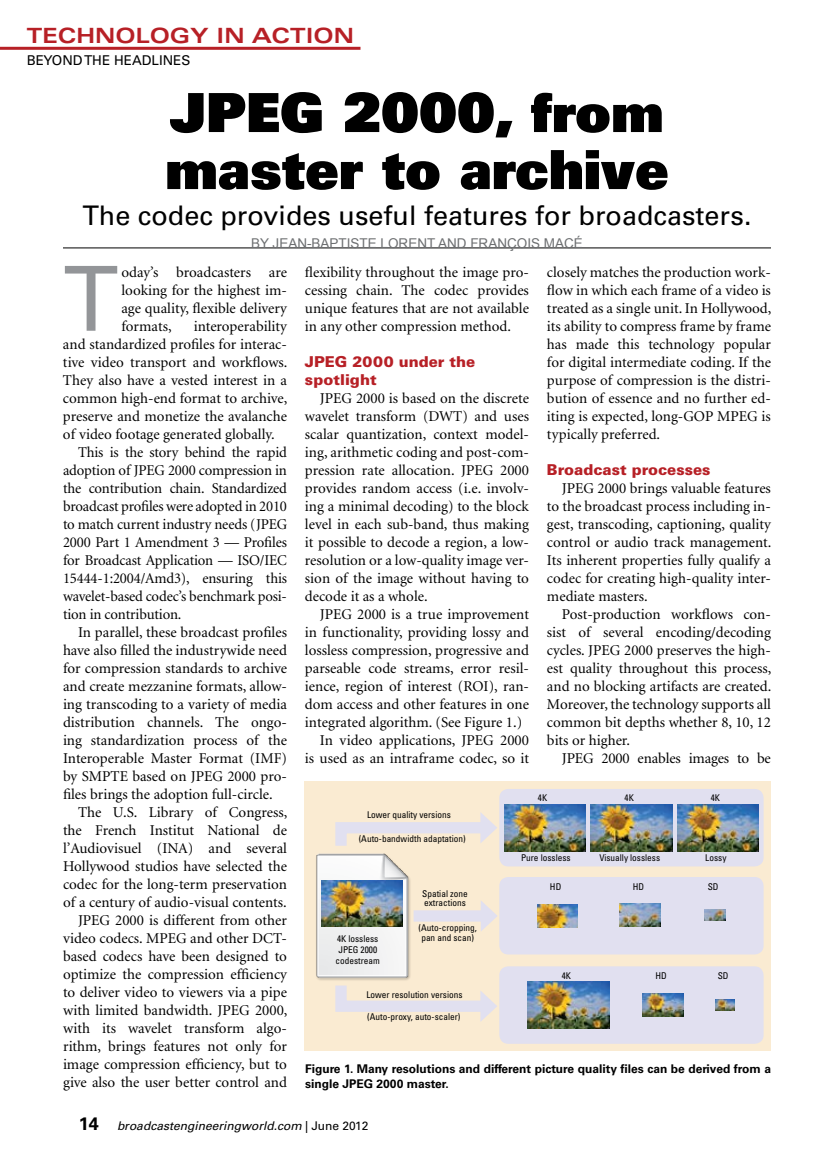
<style>
.page{position:relative;width:837px;height:1161px;background:#fff}
.page>*{position:absolute;margin:0;border:0;box-sizing:border-box;transform-origin:0 0}
.t1{font:89.85px "Univers";color:#939598}
.t2{font:900 54px/57px "Univers";color:#000}
.t3{font:27px "Univers";color:#000}
.t4{font:700 expanded 21px "Univers";color:#b72026}
.t5{font:15px/18px "Minion";color:#000;text-align:justify}
.t6{font:900 15px/18px "Univers";color:#b72026}
.t7{font:13.5px "Arial";color:#6d6f71}
.t8{font:13.5px "Univers";color:#000}
.t9{font:700 12px/15px "Univers";color:#000}
.t10{font:italic 12px "Univers";color:#000}
.t11{font:condensed 9.3px/11.2px "Univers";color:#000;text-align:center}
.s1{font-weight:700;font-style:normal;font-size:18px}
.s2{font-style:normal}
</style>
<div class="page">
<hr style="left:0;top:47px;width:360px;height:3px;background:#b72026">
<hr style="left:63px;top:248px;width:708px;height:1px;background:#000">
<div style="left:305px;top:782px;width:466px;height:269px;background:#faebd2"></div>
<div style="left:499px;top:789px;width:265px;height:77px;background:#e1e0f0;border-radius:9px"></div>
<div style="left:499px;top:966px;width:265px;height:78px;background:#e1e0f0;border-radius:9px"></div>
<div style="left:499px;top:877px;width:265px;height:78px;background:#e1e0f0;border-radius:9px"></div>
<img style="left:316px;top:853px;width:98px;height:127px">
<div style="left:414px;top:910px;width:73px;height:12px;background:#e1e0f0"></div>
<svg style="left:481px;top:901px;width:16px;height:30px"></svg>
<svg style="left:330px;top:812px;width:167px;height:45px"></svg>
<svg style="left:330px;top:974px;width:167px;height:48px"></svg>
<img style="left:505px;top:804px;width:81px;height:47px">
<img style="left:322px;top:881px;width:81px;height:46px">
<img style="left:591px;top:804px;width:81px;height:47px">
<img style="left:677px;top:804px;width:81px;height:47px">
<img style="left:528px;top:981px;width:81px;height:48px">
<img style="left:643px;top:994px;width:40px;height:22px">
<img style="left:715px;top:1000px;width:20px;height:11px">
<img style="left:537px;top:904px;width:41px;height:23px">
<img style="left:620px;top:904px;width:40px;height:23px">
<img style="left:705px;top:910px;width:20px;height:11px">
<h3 class="t4" style="left:27px;top:23px;width:329px">TECHNOLOGY IN ACTION</h3>
<p class="t8" style="left:27px;top:53px;width:165px">Beyond the H eadlines</p>
<h2 class="t2" style="left:165px;top:83px;width:505px">JPEG 2000, from master to archive</h2>
<h3 class="t3" style="left:82px;top:199px;width:671px">The codec provides useful features for broadcasters.</h3>
<p class="t7" style="left:251px;top:234px;width:333px">BY JEAN-BAPTISTE LORENT AND FRANÇOIS MACÉ</p>
<h1 class="t1" style="left:63px;top:246px;width:54px">T</h1>
<p class="t5" style="left:121px;top:264px;width:167px">oday’s broadcasters are looking for the highest im&shy;age quality, flexible delivery formats,</p>
<p class="t5" style="left:194px;top:318px;width:95px">interoperability</p>
<p class="t5" style="left:63px;top:336px;width:225px">and standardized profiles for interac-</p>
<p class="t5" style="left:63px;top:354px;width:226px">tive video transport and workflows.</p>
<p class="t5" style="left:63px;top:372px;width:226px">They also have a vested interest in a</p>
<p class="t5" style="left:63px;top:390px;width:226px">common high-end format to archive,</p>
<p class="t5" style="left:63px;top:408px;width:225px">preserve and monetize the avalanche</p>
<p class="t5" style="left:63px;top:426px;width:213px">of video footage generated globally.</p>
<p class="t5" style="left:78px;top:444px;width:210px">This is the story behind the rapid</p>
<p class="t5" style="left:63px;top:462px;width:225px">adoption of JPEG 2000 compression in</p>
<p class="t5" style="left:63px;top:480px;width:225px">the contribution chain. Standardized</p>
<p class="t5" style="left:63px;top:498px;width:226px">broadcast profiles were adopted in 2010</p>
<p class="t5" style="left:63px;top:516px;width:225px">to match current industry needs (JPEG</p>
<p class="t5" style="left:63px;top:534px;width:225px">2000 Part 1 Amendment 3 — Profiles</p>
<p class="t5" style="left:63px;top:552px;width:225px">for Broadcast Application — ISO/IEC</p>
<p class="t5" style="left:63px;top:570px;width:226px">15444-1:2004/Amd3), ensuring this</p>
<p class="t5" style="left:63px;top:588px;width:225px">wavelet-based codec’s benchmark posi-</p>
<p class="t5" style="left:63px;top:606px;width:120px">tion in contribution.</p>
<p class="t5" style="left:78px;top:624px;width:210px">In parallel, these broadcast profiles</p>
<p class="t5" style="left:63px;top:642px;width:225px">have also filled the industrywide need</p>
<p class="t5" style="left:63px;top:660px;width:226px">for compression standards to archive</p>
<p class="t5" style="left:63px;top:678px;width:226px">and create mezzanine formats, allow-</p>
<p class="t5" style="left:63px;top:696px;width:225px">ing transcoding to a variety of media</p>
<p class="t5" style="left:63px;top:714px;width:225px">distribution channels. The ongo-</p>
<p class="t5" style="left:63px;top:732px;width:226px">ing standardization process of the</p>
<p class="t5" style="left:63px;top:750px;width:226px">Interoperable Master Format (IMF)</p>
<p class="t5" style="left:63px;top:768px;width:225px">by SMPTE based on JPEG 2000 pro-</p>
<p class="t5" style="left:63px;top:786px;width:211px">files brings the adoption full-circle.</p>
<p class="t5" style="left:78px;top:804px;width:211px">The U.S. Library of Congress,</p>
<p class="t5" style="left:63px;top:822px;width:226px">the French Institut National de</p>
<p class="t5" style="left:63px;top:840px;width:226px">l’Audiovisuel (INA) and several</p>
<p class="t5" style="left:63px;top:858px;width:226px">Hollywood studios have selected the</p>
<p class="t5" style="left:63px;top:876px;width:226px">codec for the long-term preservation</p>
<p class="t5" style="left:63px;top:894px;width:225px">of a century of audio-visual contents.</p>
<p class="t5" style="left:78px;top:912px;width:210px">JPEG 2000 is different from other</p>
<p class="t5" style="left:63px;top:930px;width:225px">video codecs. MPEG and other DCT-</p>
<p class="t5" style="left:63px;top:948px;width:226px">based codecs have been designed to</p>
<p class="t5" style="left:63px;top:966px;width:226px">optimize the compression efficiency</p>
<p class="t5" style="left:63px;top:984px;width:226px">to deliver video to viewers via a pipe</p>
<p class="t5" style="left:63px;top:1002px;width:226px">with limited bandwidth. JPEG 2000,</p>
<p class="t5" style="left:63px;top:1020px;width:225px">with its wavelet transform algo-</p>
<p class="t5" style="left:63px;top:1038px;width:225px">rithm, brings features not only for</p>
<p class="t5" style="left:63px;top:1056px;width:226px">image compression efficiency, but to</p>
<p class="t5" style="left:63px;top:1074px;width:225px">give also the user better control and</p>
<p class="t5" style="left:305px;top:264px;width:226px">flexibility throughout the image pro&shy;cessing chain. The codec provides unique features that are not available in any other compression method.</p>
<p class="t6" style="left:305px;top:352px;width:172px">JPEG 2000 under the spotlight</p>
<p class="t5" style="left:305px;top:390px;width:226px;text-indent:15px">JPEG 2000 is based on the discrete wavelet transform (DWT) and uses scalar quantization, context model&shy;ing, arithmetic coding and post-com&shy;pression rate allocation. JPEG 2000 provides random access (i.e. involv&shy;ing a minimal decoding) to the block level in each sub-band, thus making it possible to decode a region, a low&shy;resolution or a low-quality image ver&shy;sion of the image without having to decode it as a whole.</p>
<p class="t5" style="left:320px;top:606px;width:210px">JPEG 2000 is a true improvement</p>
<p class="t5" style="left:305px;top:624px;width:226px">in functionality, providing lossy and</p>
<p class="t5" style="left:305px;top:642px;width:225px">lossless compression, progressive and</p>
<p class="t5" style="left:305px;top:660px;width:226px">parseable code streams, error resil-</p>
<p class="t5" style="left:305px;top:678px;width:226px">ience, region of interest (ROI), ran-</p>
<p class="t5" style="left:305px;top:696px;width:225px">dom access and other features in one</p>
<p class="t5" style="left:305px;top:714px;width:219px">integrated algorithm. (See Figure 1.)</p>
<p class="t5" style="left:320px;top:732px;width:211px">In video applications, JPEG 2000</p>
<p class="t5" style="left:305px;top:750px;width:226px">is used as an intraframe codec, so it</p>
<p class="t5" style="left:547px;top:264px;width:226px">closely matches the production work&shy;flow in which each frame of a video is treated as a single unit. In Hollywood, its ability to compress frame by frame has made this technology popular for digital intermediate coding. If the purpose of compression is the distri&shy;bution of essence and no further ed&shy;iting is expected, long-GOP MPEG is typically preferred.</p>
<p class="t6" style="left:547px;top:460px;width:165px">Broadcast processes</p>
<p class="t5" style="left:547px;top:480px;width:226px;text-indent:15px">JPEG 2000 brings valuable features to the broadcast process including in&shy;gest, transcoding, captioning, quality control or audio track management.<br>Its inherent properties fully qualify a codec for creating high-quality inter&shy;mediate masters.</p>
<p class="t5" style="left:547px;top:606px;width:226px;text-indent:15px">Post-production workflows con&shy;sist of several encoding/decoding cycles. JPEG 2000 preserves the high&shy;est quality throughout this process, and no blocking artifacts are created.<br>Moreover, the technology supports all common bit depths whether 8, 10, 12 bits or higher.</p>
<p class="t5" style="left:562px;top:750px;width:210px">JPEG 2000 enables images to be</p>
<p class="t11" style="left:367px;top:809px;width:85px">Lower quality versions</p>
<p class="t11" style="left:359px;top:833px;width:109px">(Auto-bandwidth adaptation)</p>
<p class="t11" style="left:538px;top:792px;width:11px">4K</p>
<p class="t11" style="left:625px;top:792px;width:11px">4K</p>
<p class="t11" style="left:711px;top:792px;width:11px">4K</p>
<p class="t11" style="left:336px;top:933px;width:46px">4K lossless<br>JPEG 2000 codestream</p>
<p class="t11" style="left:422px;top:889px;width:47px;line-height:9.3px;text-align:left">Spatial zone extractions</p>
<p class="t11" style="left:418px;top:923px;width:60px;line-height:9.3px">(Auto-cropping, pan and scan)</p>
<p class="t11" style="left:366px;top:989px;width:98px">Lower resolution versions</p>
<p class="t11" style="left:367px;top:1011px;width:95px">(Auto-proxy, auto-scaler)</p>
<p class="t11" style="left:521px;top:852px;width:51px">Pure lossless</p>
<p class="t11" style="left:599px;top:852px;width:62px">Visually lossless</p>
<p class="t11" style="left:705px;top:852px;width:23px">Lossy</p>
<p class="t11" style="left:550px;top:881px;width:13px">HD</p>
<p class="t11" style="left:633px;top:881px;width:13px">HD</p>
<p class="t11" style="left:708px;top:881px;width:12px">SD</p>
<p class="t11" style="left:562px;top:970px;width:11px">4K</p>
<p class="t11" style="left:655px;top:970px;width:13px">HD</p>
<p class="t11" style="left:718px;top:970px;width:12px">SD</p>
<p class="t9" style="left:305px;top:1061px;width:468px">Figure 1. Many resolutions and different picture quality files can be derived from a single JPEG 2000 master.</p>
<p class="t10" style="left:79px;top:1118px;width:291px"><span class="s1">14</span> broadcastengineeringworld.com <span class="s2">| June 2012</span></p>
</div>
